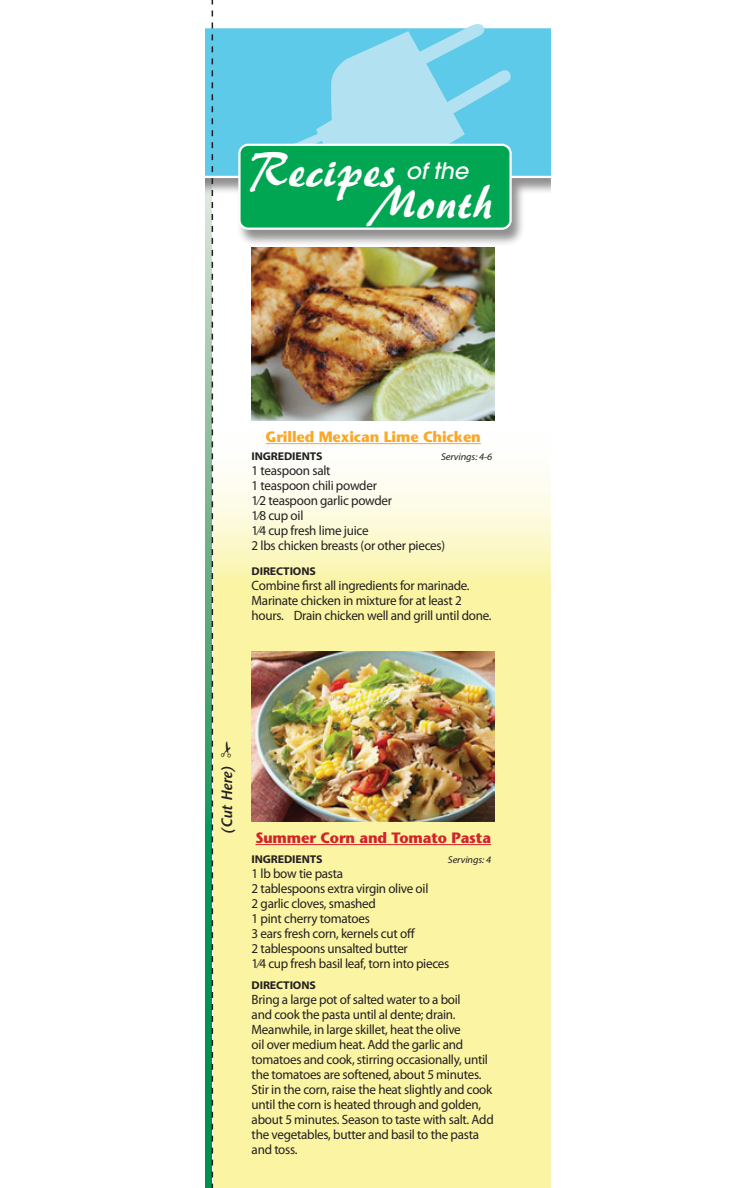
<style>
.page{position:relative;width:756px;height:1188px;background:#fff}
.page>*{position:absolute;margin:0;border:0;box-sizing:border-box;transform-origin:0 0}
.t1{font:46.5px "Brush 445 BT";color:#fff}
.t2{font:italic 500 22.5px "Avant Garde";color:#fff}
.t3{font:700 15px "Stone Sans";letter-spacing:-.01em;color:#faa827}
.t4{font:700 15px "Stone Sans";letter-spacing:-.01em;color:#d2232a}
.t5{font:italic 600 15px "Stone Sans";color:#231f20}
.t6{font:13.5px/15px "Myriad Pro";letter-spacing:-.02em;color:#231f20}
.t7{font:700 11.25px "Myriad Pro";letter-spacing:-.01em;color:#231f20;scale:1.05 1}
.t8{font:italic 9.9px "Myriad Pro";letter-spacing:-.01em;color:#231f20;scale:1.05 1}
</style>
<div class="page">
<svg style="left:206px;top:246px;width:6px;height:942px;background:#45a373"></svg>
<svg style="left:213px;top:422px;width:337px;height:766px;background:#faf5b2"></svg>
<div style="left:206px;top:25px;width:344px;height:221px;background:#231f20;opacity:.5"></div>
<div style="left:206px;top:25px;width:344px;height:154px;background:#5ccae8"></div>
<svg style="left:246px;top:24px;width:265px;height:124px;background:#84d5ec"></svg>
<div style="left:239px;top:145px;width:272px;height:84px;background:#00a651;border-radius:9px"></div>
<div style="left:238px;top:144px;width:274px;height:86px;border:2px solid #fff;border-radius:9px"></div>
<img style="left:252px;top:247px;width:243px;height:173px">
<hr style="left:266px;top:443px;width:215px;height:1px;background:#faa827">
<hr style="left:255px;top:844px;width:236px;height:1px;background:#d2232a">
<svg style="left:212px;top:0;width:1px;height:1188px"></svg>
<img style="left:252px;top:651px;width:243px;height:171px">
<svg style="left:221px;top:741px;width:10px;height:17px"></svg>
<h1 class="t1" style="left:252px;top:141px;width:148px">Recipes</h1>
<h2 class="t2" style="left:406px;top:157px;width:64px">of the</h2>
<h1 class="t1" style="left:377px;top:173px;width:120px">Month</h1>
<p class="t3" style="left:266px;top:428px;width:217px">Grilled Mexican Lime Chicken</p>
<p class="t7" style="left:252px;top:449px;width:69px">INGREDIENTS</p>
<p class="t8" style="left:441px;top:451px;width:50px">Servings: 4-6</p>
<p class="t6" style="left:252px;top:463px;width:195px">1 teaspoon salt<br>1 teaspoon chili powder<br>1⁄2 teaspoon garlic powder<br>1⁄8 cup oil<br>1⁄4 cup fresh lime juice<br>2 lbs chicken breasts (or other pieces)</p>
<p class="t7" style="left:252px;top:564px;width:63px">DIRECTIONS</p>
<p class="t6" style="left:252px;top:578px;width:242px">Combine first all ingredients for marinade.<br>Marinate chicken in mixture for at least 2 hours. Drain chicken well and grill until done.</p>
<p class="t5" style="left:218px;top:834px;width:69px;rotate:-90deg">(Cut Here)</p>
<p class="t4" style="left:255px;top:829px;width:237px">Summer Corn and Tomato Pasta</p>
<p class="t7" style="left:252px;top:851px;width:69px">INGREDIENTS</p>
<p class="t8" style="left:448px;top:853px;width:43px">Servings: 4</p>
<p class="t6" style="left:252px;top:865px;width:199px">1 lb bow tie pasta<br>2 tablespoons extra virgin olive oil<br>2 garlic cloves, smashed<br>1 pint cherry tomatoes<br>3 ears fresh corn, kernels cut off<br>2 tablespoons unsalted butter<br>1⁄4 cup fresh basil leaf, torn into pieces</p>
<p class="t7" style="left:252px;top:977px;width:63px">DIRECTIONS</p>
<p class="t6" style="left:252px;top:991px;width:244px">Bring a large pot of salted water to a boil<br>and cook the pasta until al dente; drain.<br>Meanwhile, in large skillet, heat the olive<br>oil over medium heat. Add the garlic and tomatoes and cook, stirring occasionally, until the tomatoes are softened, about 5 minutes.<br>Stir in the corn, raise the heat slightly and cook until the corn is heated through and golden, about 5 minutes. Season to taste with salt. Add the vegetables, butter and basil to the pasta and toss.</p>
</div>
